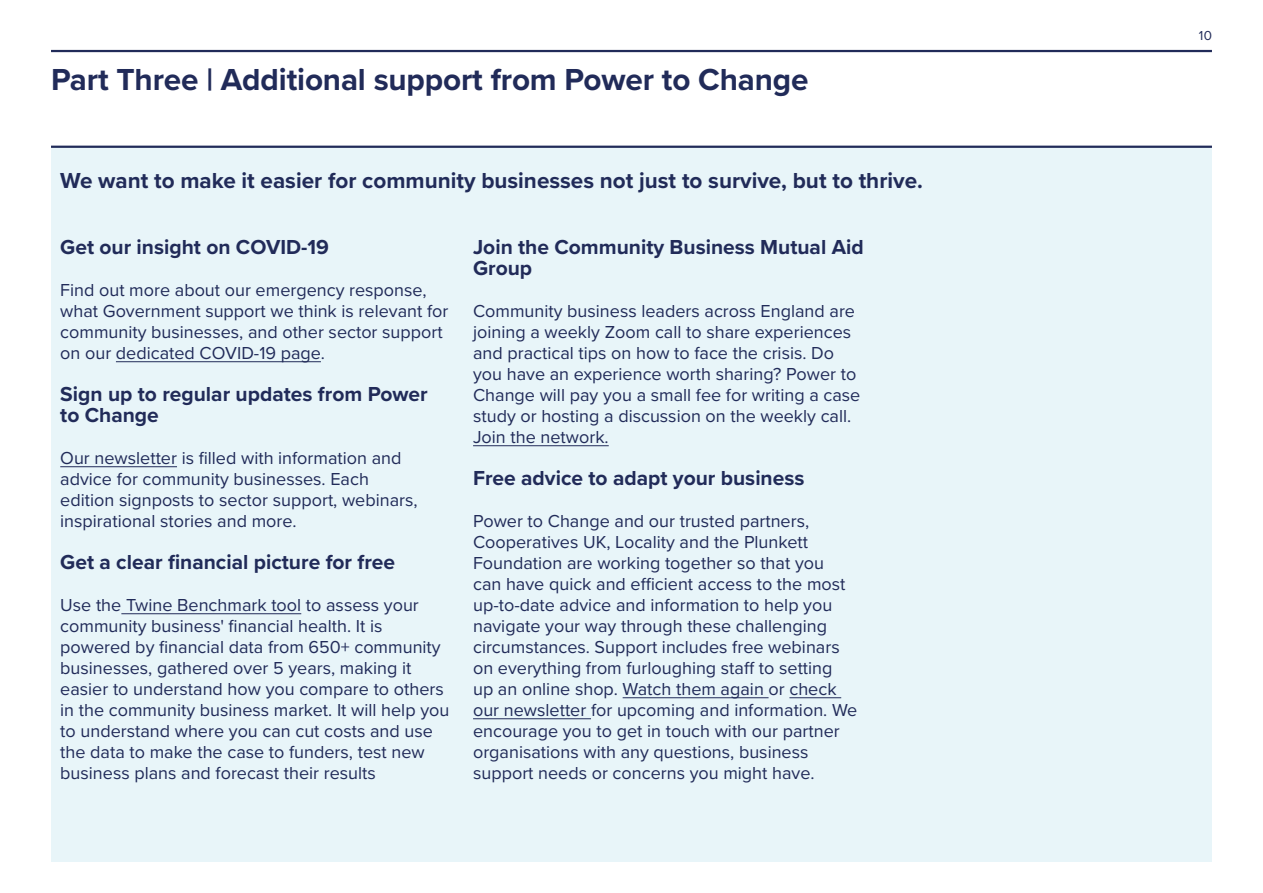
<style>
.page{position:relative;width:1263px;height:893px;background:#fff}
.page>*{position:absolute;margin:0;border:0;box-sizing:border-box;transform-origin:0 0}
.t1{font:700 31.5px "Proxima Nova";letter-spacing:-.005em;color:#212b59}
.t2{font:700 22.5px "Proxima Nova";color:#212b59}
.t3{font:700 21px/21px "Proxima Nova";color:#212b59}
.t4{font:18px/21px "Proxima Nova";color:#212b59}
.t5{font:13.5px "Proxima Nova";color:#212b59}
</style>
<div class="page">
<div style="left:51px;top:147px;width:1161px;height:715px;background:#e8f5f9"></div>
<hr style="left:51px;top:146px;width:1161px;height:2px;background:#212b59">
<hr style="left:116px;top:361px;width:205px;height:1px;background:#212b59">
<hr style="left:60px;top:466px;width:117px;height:1px;background:#212b59">
<hr style="left:121px;top:613px;width:180px;height:1px;background:#212b59">
<hr style="left:473px;top:445px;width:136px;height:1px;background:#212b59">
<hr style="left:623px;top:697px;width:145px;height:1px;background:#212b59">
<hr style="left:789px;top:697px;width:52px;height:1px;background:#212b59">
<hr style="left:473px;top:718px;width:118px;height:1px;background:#212b59">
<hr style="left:51px;top:50px;width:1161px;height:2px;background:#212b59">
<h1 class="t1" style="left:51px;top:56px;width:759px">Part Three | Additional support from Power to Change</h1>
<p class="t2" style="left:60px;top:163px;width:864px">We want to make it easier for community businesses not just to survive, but to thrive.</p>
<p class="t3" style="left:60px;top:236px;width:270px">Get our insight on COVID-19</p>
<p class="t4" style="left:60px;top:279px;width:390px">Find out more about our emergency response, what Government support we think is relevant for community businesses, and other sector support on our dedicated COVID-19 page.</p>
<p class="t3" style="left:60px;top:383px;width:369px">Sign up to regular updates from Power to Change</p>
<p class="t4" style="left:60px;top:447px;width:359px">Our newsletter is filled with information and advice for community businesses. Each edition signposts to sector support, webinars, inspirational stories and more.</p>
<p class="t3" style="left:60px;top:551px;width:336px">Get a clear financial picture for free</p>
<p class="t4" style="left:60px;top:594px;width:391px">Use the Twine Benchmark tool to assess your community business' financial health. It is powered by financial data from 650+ community businesses, gathered over 5 years, making it easier to understand how you compare to others in the community business market. It will help you to understand where you can cut costs and use the data to make the case to funders, test new business plans and forecast their results</p>
<p class="t3" style="left:473px;top:236px;width:392px">Join the Community Business Mutual Aid<br>Group</p>
<p class="t4" style="left:473px;top:300px;width:389px">Community business leaders across England are joining a weekly Zoom call to share experiences and practical tips on how to face the crisis. Do you have an experience worth sharing? Power to Change will pay you a small fee for writing a case study or hosting a discussion on the weekly call.<br>Join the network.</p>
<p class="t3" style="left:473px;top:467px;width:333px">Free advice to adapt your business</p>
<p class="t4" style="left:473px;top:510px;width:386px">Power to Change and our trusted partners, Cooperatives UK, Locality and the Plunkett Foundation are working together so that you<br>can have quick and efficient access to the most up-to-date advice and information to help you navigate your way through these challenging circumstances. Support includes free webinars on everything from furloughing staff to setting<br>up an online shop. Watch them again or check our newsletter for upcoming and information. We encourage you to get in touch with our partner organisations with any questions, business support needs or concerns you might have.</p>
<p class="t5" style="left:1199px;top:26px;width:15px">10</p>
</div>
